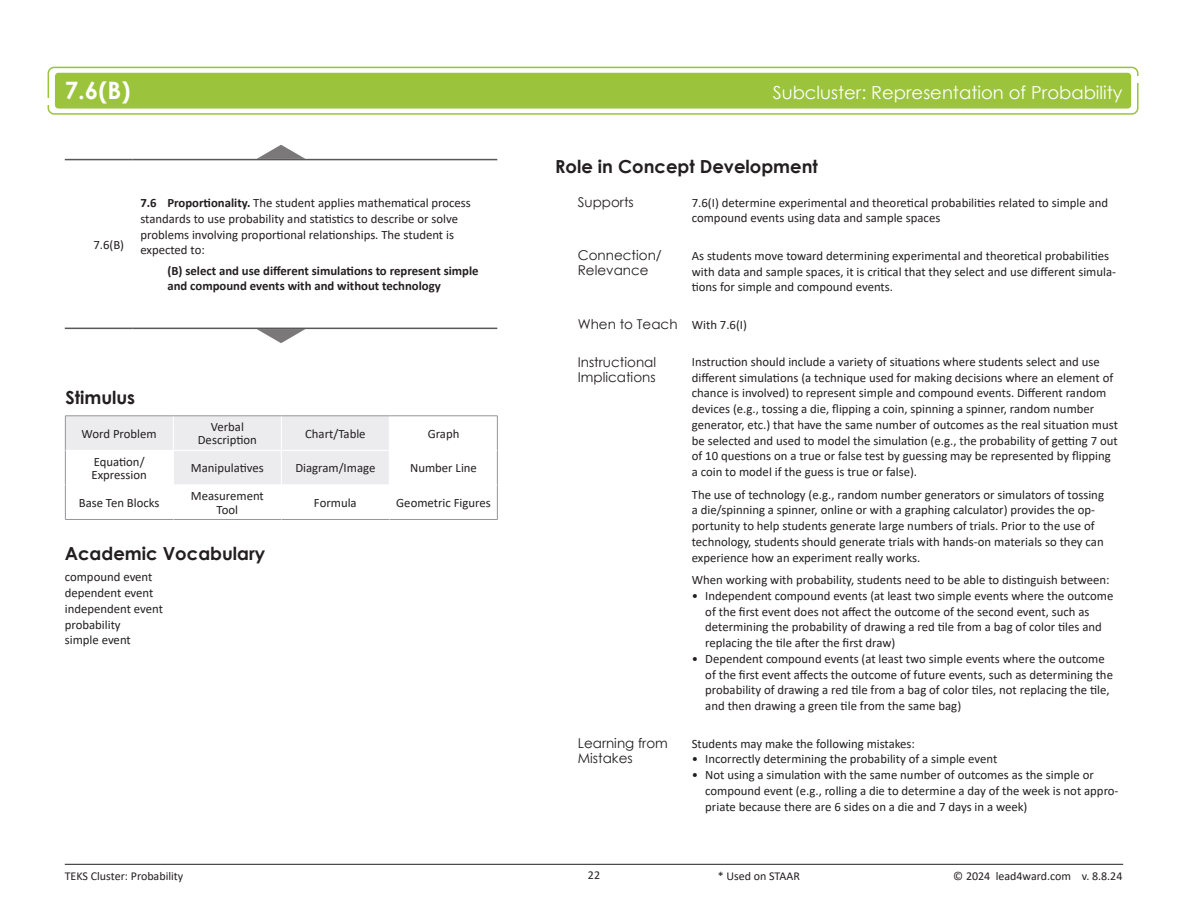
<style>
.page{position:relative;width:1188px;height:918px;background:#fff}
.page>*{position:absolute;margin:0;border:0;box-sizing:border-box;transform-origin:0 0}
.SE___and_R_or_S{font:700 24px "Century Gothic";color:#fff}
.Heading_1{font:700 18px "Century Gothic";color:#231f20}
.TEKS_Cluster_Title{font:18px "Century Gothic";color:#fff}
.Heading_2{font:13.5px/15px "Century Gothic";color:#231f20}
.K_S-text__light{font:12.75px/15.8px "Calibri";color:#231f20}
.stimulus_table{font:12.75px/13.5px "Calibri";color:#231f20;text-align:center}
.K_S-SE__dark{font:700 12.75px/15.8px "Calibri";color:#231f20}
.Academic_Vocab{font:12.75px "Calibri";color:#231f20}
.SE__large{font:12.75px "Calibri";color:#231f20}
.t1{font:12px "Calibri";color:#231f20}
.s1{font-weight:700}
</style>
<div class="page">
<div style="left:48px;top:67px;width:1091px;height:48px;border:2px solid #9bc43c;border-radius:6px"></div>
<div style="left:56px;top:73px;width:1075px;height:35px;background:#9bc43c;border-radius:3px"></div>
<div style="left:55px;top:73px;width:1076px;height:36px;border:1px solid #9bc43c;border-radius:3px"></div>
<div style="left:38px;top:98px;width:15px;height:7px;background:#fff"></div>
<div style="left:1134px;top:76px;width:14px;height:7px;background:#fff"></div>
<hr style="left:65px;top:864px;width:1058px;height:1px;background:#231f20">
<hr style="left:65px;top:159px;width:67px;height:1px;background:#57585a">
<hr style="left:132px;top:159px;width:365px;height:1px;background:#57585a">
<hr style="left:65px;top:328px;width:67px;height:1px;background:#57585a">
<hr style="left:132px;top:328px;width:365px;height:1px;background:#57585a">
<svg style="left:257px;top:145px;width:48px;height:14px"></svg>
<svg style="left:257px;top:329px;width:48px;height:14px"></svg>
<svg style="left:66px;top:417px;width:323px;height:67px"></svg>
<hr style="left:65px;top:416px;width:1px;height:34px;background:#939598">
<hr style="left:497px;top:416px;width:1px;height:34px;background:#939598">
<hr style="left:65px;top:450px;width:1px;height:35px;background:#939598">
<hr style="left:497px;top:450px;width:1px;height:35px;background:#939598">
<hr style="left:65px;top:485px;width:1px;height:34px;background:#939598">
<hr style="left:497px;top:485px;width:1px;height:34px;background:#939598">
<hr style="left:65px;top:519px;width:108px;height:1px;background:#939598">
<hr style="left:173px;top:519px;width:108px;height:1px;background:#939598">
<hr style="left:281px;top:519px;width:108px;height:1px;background:#939598">
<hr style="left:389px;top:519px;width:109px;height:1px;background:#939598">
<hr style="left:173px;top:416px;width:1px;height:34px;background:#fff">
<hr style="left:281px;top:416px;width:1px;height:34px;background:#fff">
<hr style="left:66px;top:450px;width:107px;height:1px;background:#fff">
<hr style="left:173px;top:450px;width:108px;height:1px;background:#fff">
<hr style="left:173px;top:451px;width:1px;height:33px;background:#fff">
<hr style="left:281px;top:450px;width:108px;height:1px;background:#fff">
<hr style="left:281px;top:451px;width:1px;height:33px;background:#fff">
<hr style="left:65px;top:416px;width:108px;height:1px;background:#939598">
<hr style="left:173px;top:416px;width:108px;height:1px;background:#939598">
<hr style="left:281px;top:416px;width:108px;height:1px;background:#939598">
<hr style="left:389px;top:416px;width:109px;height:1px;background:#939598">
<p class="SE___and_R_or_S" style="left:65px;top:72px;width:67px">7.6(B)</p>
<p class="TEKS_Cluster_Title" style="left:773px;top:80px;width:351px">Subcluster: Representation of Probability</p>
<p class="SE__large" style="left:93px;top:236px;width:32px">7.6(B)</p>
<p class="K_S-text__light" style="left:140px;top:195px;width:332px"><span class="s1">7.6 Proportionality.</span> The student applies mathematical process standards to use probability and statistics to describe or solve problems involving proportional relationships. The student is expected to:</p>
<p class="K_S-SE__dark" style="left:167px;top:262px;width:313px">(B) select and use different simulations to represent simple and compound events with and without technology</p>
<p class="Heading_1" style="left:65px;top:383px;width:71px">Stimulus</p>
<p class="stimulus_table" style="left:82px;top:426px;width:77px">Word Problem</p>
<p class="stimulus_table" style="left:198px;top:420px;width:61px">Verbal<br>Description</p>
<p class="stimulus_table" style="left:305px;top:426px;width:62px">Chart/Table</p>
<p class="stimulus_table" style="left:428px;top:426px;width:33px">Graph</p>
<p class="stimulus_table" style="left:91px;top:454px;width:57px;text-align:left">Equation/<br>Expression</p>
<p class="stimulus_table" style="left:191px;top:461px;width:75px">Manipulatives</p>
<p class="stimulus_table" style="left:295px;top:461px;width:82px">Diagram/Image</p>
<p class="stimulus_table" style="left:410px;top:461px;width:68px">Number Line</p>
<p class="stimulus_table" style="left:79px;top:496px;width:82px">Base Ten Blocks</p>
<p class="stimulus_table" style="left:191px;top:489px;width:75px">Measurement<br>Tool</p>
<p class="stimulus_table" style="left:314px;top:496px;width:44px">Formula</p>
<p class="stimulus_table" style="left:396px;top:496px;width:96px">Geometric Figures</p>
<p class="Heading_1" style="left:65px;top:540px;width:202px">Academic Vocabulary</p>
<p class="Academic_Vocab" style="left:65px;top:568px;width:89px">compound event</p>
<p class="Academic_Vocab" style="left:65px;top:584px;width:90px">dependent event</p>
<p class="Academic_Vocab" style="left:65px;top:600px;width:100px">independent event</p>
<p class="Academic_Vocab" style="left:65px;top:616px;width:57px">probability</p>
<p class="Academic_Vocab" style="left:65px;top:631px;width:68px">simple event</p>
<p class="Heading_1" style="left:555px;top:153px;width:264px">Role in Concept Development</p>
<p class="Heading_2" style="left:578px;top:195px;width:58px">Supports</p>
<p class="K_S-text__light" style="left:692px;top:194px;width:418px">7.6(I) determine experimental and theoretical probabilities related to simple and compound events using data and sample spaces</p>
<p class="Heading_2" style="left:578px;top:248px;width:86px">Connection/<br>Relevance</p>
<p class="K_S-text__light" style="left:692px;top:247px;width:426px">As students move toward determining experimental and theoretical probabilities with data and sample spaces, it is critical that they select and use different simula‐ tions for simple and compound events.</p>
<p class="Heading_2" style="left:578px;top:317px;width:101px">When to Teach</p>
<p class="K_S-text__light" style="left:692px;top:316px;width:57px">With 7.6(I)</p>
<p class="Heading_2" style="left:578px;top:354px;width:80px">Instructional<br>Implications</p>
<p class="K_S-text__light" style="left:692px;top:354px;width:428px">Instruction should include a variety of situations where students select and use different simulations (a technique used for making decisions where an element of chance is involved) to represent simple and compound events. Different random devices (e.g., tossing a die, flipping a coin, spinning a spinner, random number generator, etc.) that have the same number of outcomes as the real situation must be selected and used to model the simulation (e.g., the probability of getting 7 out of 10 questions on a true or false test by guessing may be represented by flipping a coin to model if the guess is true or false).</p>
<p class="K_S-text__light" style="left:692px;top:486px;width:414px">The use of technology (e.g., random number generators or simulators of tossing a die/spinning a spinner, online or with a graphing calculator) provides the op‐ portunity to help students generate large numbers of trials. Prior to the use of technology, students should generate trials with hands-on materials so they can experience how an experiment really works.</p>
<p class="K_S-text__light" style="left:692px;top:572px;width:419px">When working with probability, students need to be able to distinguish between:</p>
<p class="K_S-text__light" style="left:705px;top:588px;width:410px;text-indent:-14px">• Independent compound events (at least two simple events where the outcome of the first event does not affect the outcome of the second event, such as determining the probability of drawing a red tile from a bag of color tiles and replacing the tile after the first draw)</p>
<p class="K_S-text__light" style="left:705px;top:651px;width:409px;text-indent:-14px">• Dependent compound events (at least two simple events where the outcome of the first event affects the outcome of future events, such as determining the probability of drawing a red tile from a bag of color tiles, not replacing the tile, and then drawing a green tile from the same bag)</p>
<p class="Heading_2" style="left:578px;top:735px;width:92px">Learning from<br>Mistakes</p>
<p class="K_S-text__light" style="left:692px;top:735px;width:225px">Students may make the following mistakes:</p>
<p class="K_S-text__light" style="left:692px;top:751px;width:307px">• Incorrectly determining the probability of a simple event</p>
<p class="K_S-text__light" style="left:705px;top:767px;width:415px;text-indent:-14px">• Not using a simulation with the same number of outcomes as the simple or compound event (e.g., rolling a die to determine a day of the week is not appro‐ priate because there are 6 sides on a die and 7 days in a week)</p>
<p class="t1" style="left:65px;top:868px;width:120px">TEKS Cluster: Probability</p>
<p class="t1" style="left:588px;top:867px;width:14px">22</p>
<p class="t1" style="left:718px;top:868px;width:84px">* Used on STAAR</p>
<p class="t1" style="left:953px;top:868px;width:171px">© 2024 lead4ward.com v. 8.8.24</p>
</div>
